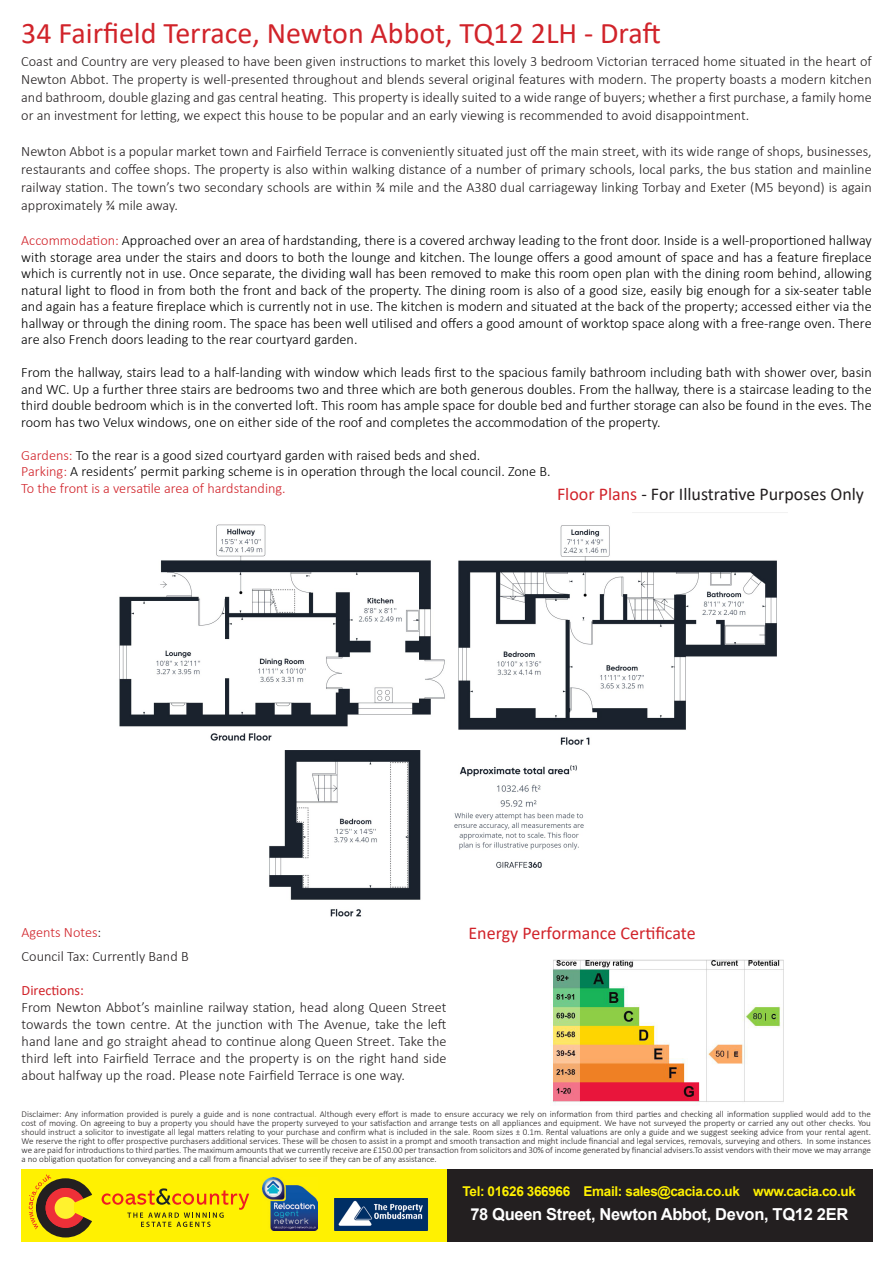
<style>
.page{position:relative;width:893px;height:1263px;background:#fff}
.page>*{position:absolute;margin:0;border:0;box-sizing:border-box;transform-origin:0 0}
.t1{font:30px "Calibri";color:#d1232a}
.t2{font:18px "Calibri";color:#231f20}
.t3{font:18px "Calibri";color:#d1232a}
.t4{font:700 16.5px "Arial";letter-spacing:-.02em;color:#fff}
.t5{font:300 14.25px/16.5px "Calibri";color:#000;text-align:justify}
.t6{font:300 14.25px/18px "Calibri";color:#231f20;text-align:justify}
.t7{font:300 14.25px "Calibri";color:#d1232a}
.t8{font:14.25px "Calibri";color:#d1232a}
.t9{font:700 13.5px "Arial";letter-spacing:-.025em;color:#fff101}
.t10{font:300 9px/9px "Calibri";color:#231f20;text-align:justify}
.s1{color:#d1232a}
.s2{color:#231f20}
</style>
<div class="page">
<img style="left:119px;top:512px;width:669px;height:405px">
<img style="left:552px;top:959px;width:232px;height:144px">
<div style="left:446px;top:1169px;width:426px;height:73px;background:#231f20"></div>
<div style="left:21px;top:1169px;width:425px;height:73px;background:#fff101"></div>
<div style="left:36px;top:1178px;width:59px;height:59px;background:#231f20;border-radius:50%"></div>
<svg style="left:29px;top:1174px;width:22px;height:55px"></svg>
<div style="left:46px;top:1188px;width:40px;height:40px;background:#ee3038;border-radius:50%"></div>
<div style="left:55px;top:1197px;width:21px;height:22px;background:#fff22e;border-radius:50%"></div>
<svg style="left:74px;top:1188px;width:175px;height:39px"></svg>
<img style="left:263px;top:1177px;width:55px;height:53px">
<img style="left:333px;top:1199px;width:95px;height:31px">
<p class="t1" style="left:21px;top:12px;width:641px">34 Fairfield Terrace, Newton Abbot, TQ12 2LH - Draft</p>
<p class="t6" style="left:21px;top:52px;width:852px">Coast and Country are very pleased to have been given instructions to market this lovely 3 bedroom Victorian terraced home situated in the heart of Newton Abbot. The property is well-presented throughout and blends several original features with modern. The property boasts a modern kitchen and bathroom, double glazing and gas central heating. This property is ideally suited to a wide range of buyers; whether a first purchase, a family home or an investment for letting, we expect this house to be popular and an early viewing is recommended to avoid disappointment.</p>
<p class="t6" style="left:21px;top:142px;width:852px">Newton Abbot is a popular market town and Fairfield Terrace is conveniently situated just off the main street, with its wide range of shops, businesses, restaurants and coffee shops. The property is also within walking distance of a number of primary schools, local parks, the bus station and mainline railway station. The town’s two secondary schools are within ¾ mile and the A380 dual carriageway linking Torbay and Exeter (M5 beyond) is again approximately ¾ mile away.</p>
<p class="t5" style="left:21px;top:232px;width:852px"><span class="s1">Accommodation:</span> Approached over an area of hardstanding, there is a covered archway leading to the front door. Inside is a well-proportioned hallway with storage area under the stairs and doors to both the lounge and kitchen. The lounge offers a good amount of space and has a feature fireplace which is currently not in use. Once separate, the dividing wall has been removed to make this room open plan with the dining room behind, allowing natural light to flood in from both the front and back of the property. The dining room is also of a good size, easily big enough for a six-seater table and again has a feature fireplace which is currently not in use. The kitchen is modern and situated at the back of the property; accessed either via the hallway or through the dining room. The space has been well utilised and offers a good amount of worktop space along with a free-range oven. There are also French doors leading to the rear courtyard garden.</p>
<p class="t5" style="left:21px;top:364px;width:852px">From the hallway, stairs lead to a half-landing with window which leads first to the spacious family bathroom including bath with shower over, basin and WC. Up a further three stairs are bedrooms two and three which are both generous doubles. From the hallway, there is a staircase leading to the third double bedroom which is in the converted loft. This room has ample space for double bed and further storage can also be found in the eves. The room has two Velux windows, one on either side of the roof and completes the accommodation of the property.</p>
<p class="t5" style="left:21px;top:446px;width:460px"><span class="s1">Gardens:</span> To the rear is a good sized courtyard garden with raised beds and shed.</p>
<p class="t5" style="left:21px;top:463px;width:531px"><span class="s1">Parking:</span> A residents’ permit parking scheme is in operation through the local council. Zone B.</p>
<p class="t7" style="left:21px;top:479px;width:266px">To the front is a versatile area of hardstanding.</p>
<p class="t2" style="left:557px;top:482px;width:309px"><span class="s1">Floor Plans</span> - For Illustrative Purposes Only</p>
<p class="t7" style="left:22px;top:923px;width:81px">Agents Notes<span class="s2">:</span></p>
<p class="t3" style="left:468px;top:921px;width:229px">Energy Performance Certificate</p>
<p class="t6" style="left:22px;top:947px;width:169px">Council Tax: Currently Band B</p>
<p class="t8" style="left:22px;top:980px;width:64px">Directions:</p>
<p class="t6" style="left:22px;top:998px;width:426px;line-height:17.1px">From Newton Abbot’s mainline railway station, head along Queen Street towards the town centre. At the junction with The Avenue, take the left hand lane and go straight ahead to continue along Queen Street. Take the third left into Fairfield Terrace and the property is on the right hand side about halfway up the road. Please note Fairfield Terrace is one way.</p>
<p class="t10" style="left:22px;top:1109px;width:851px">Disclaimer: Any information provided is purely a guide and is none contractual. Although every effort is made to ensure accuracy we rely on information from third parties and checking all information supplied would add to the cost of moving. On agreeing to buy a property you should have the property surveyed to your satisfaction and arrange tests on all appliances and equipment. We have not surveyed the property or carried any out other checks. You should instruct a solicitor to investigate all legal matters relating to your purchase and confirm what is included in the sale. Room sizes ± 0.1m. Rental valuations are only a guide and we suggest seeking advice from your rental agent.<br>We reserve the right to offer prospective purchasers additional services. These will be chosen to assist in a prompt and smooth transaction and might include financial and legal services, removals, surveying and others. In some instances we are paid for introductions to third parties. The maximum amounts that we currently receive are £150.00 per transaction from solicitors and 30% of income generated by financial advisers.To assist vendors with their move we may arrange a no obligation quotation for conveyancing and a call from a financial adviser to see if they can be of any assistance.</p>
<p class="t9" style="left:463px;top:1182px;width:395px">Tel: 01626 366966 Email: sales@cacia.co.uk www.cacia.co.uk</p>
<p class="t4" style="left:470px;top:1203px;width:379px">78 Queen Street, Newton Abbot, Devon, TQ12 2ER</p>
</div>
